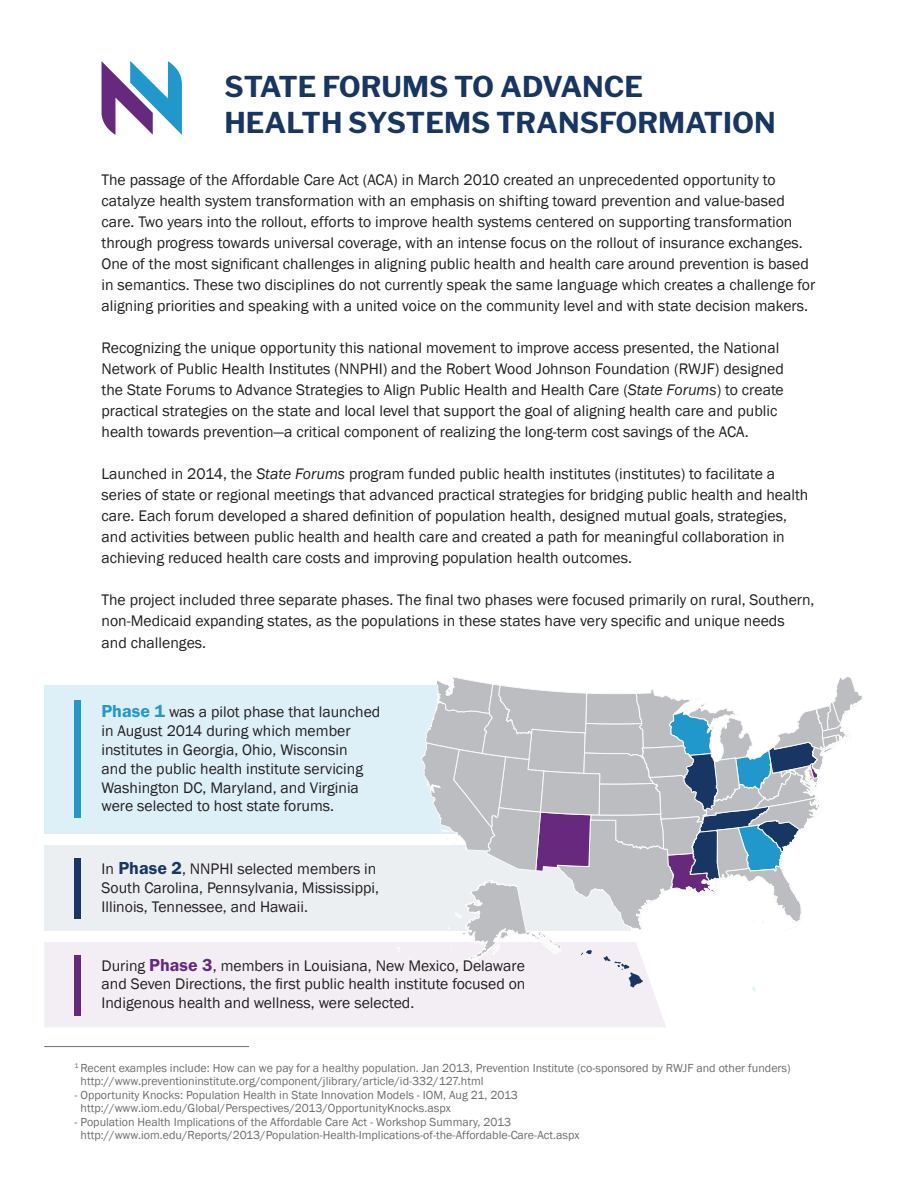
<style>
.page{position:relative;width:918px;height:1188px;background:#fff}
.page>*{position:absolute;margin:0;border:0;box-sizing:border-box;transform-origin:0 0}
.t1{font:700 28.5px "Libre Franklin";color:#183663}
.t2{font:15.75px/21px "Franklin Gothic";color:#231f20}
.t3{font:12px "Franklin Gothic";color:#6c6d70}
.s1{font-style:italic}
.s2{font-family:"Franklin Gothic URW Dem";font-size:18px;color:#2198cc}
.s3{font-family:"Franklin Gothic URW Dem";font-size:18px;color:#183663}
.s4{font-family:"Franklin Gothic URW Dem";font-size:18px;color:#67297e}
</style>
<div class="page">
<div style="left:44px;top:685px;width:428px;height:149px;background:#ddeff7"></div>
<div style="left:44px;top:846px;width:586px;height:85px;background:#eceff2"></div>
<div style="left:44px;top:942px;width:622px;height:85px;background:#f3eef4"></div>
<svg style="left:397px;top:677px;width:465px;height:314px"></svg>
<div style="left:75px;top:700px;width:6px;height:118px;background:#2198cc"></div>
<div style="left:75px;top:859px;width:6px;height:60px;background:#183663"></div>
<div style="left:75px;top:955px;width:6px;height:61px;background:#67297e"></div>
<svg style="left:102px;top:61px;width:80px;height:74px"></svg>
<hr style="left:44px;top:1046px;width:205px;height:1px;background:#6c6d70">
<p class="t1" style="left:224px;top:69px;width:420px">STATE FORUMS TO ADVANCE</p>
<p class="t1" style="left:224px;top:105px;width:553px">HEALTH SYSTEMS TRANSFORMATION</p>
<p class="t2" style="left:102px;top:170px;width:715px">The passage of the Affordable Care Act (ACA) in March 2010 created an unprecedented opportunity to catalyze health system transformation with an emphasis on shifting toward prevention and value-based care. Two years into the rollout, efforts to improve health systems centered on supporting transformation through progress towards universal coverage, with an intense focus on the rollout of insurance exchanges.<br>One of the most significant challenges in aligning public health and health care around prevention is based in semantics. These two disciplines do not currently speak the same language which creates a challenge for aligning priorities and speaking with a united voice on the community level and with state decision makers.</p>
<p class="t2" style="left:102px;top:338px;width:679px">Recognizing the unique opportunity this national movement to improve access presented, the National</p>
<p class="t2" style="left:102px;top:359px;width:684px">Network of Public Health Institutes (NNPHI) and the Robert Wood Johnson Foundation (RWJF) designed</p>
<p class="t2" style="left:102px;top:380px;width:684px">the State Forums to Advance Strategies to Align Public Health and Health Care (<span class="s1">State Forums</span>) to create practical strategies on the state and local level that support the goal of aligning health care and public health towards prevention—a critical component of realizing the long-term cost savings of the ACA.</p>
<p class="t2" style="left:102px;top:464px;width:708px">Launched in 2014, the <span class="s1">State Forums</span> program funded public health institutes (institutes) to facilitate a series of state or regional meetings that advanced practical strategies for bridging public health and health care. Each forum developed a shared definition of population health, designed mutual goals, strategies,</p>
<p class="t2" style="left:102px;top:527px;width:685px">and activities between public health and health care and created a path for meaningful collaboration in achieving reduced health care costs and improving population health outcomes.</p>
<p class="t2" style="left:102px;top:590px;width:715px">The project included three separate phases. The final two phases were focused primarily on rural, Southern, non-Medicaid expanding states, as the populations in these states have very specific and unique needs<br>and challenges.</p>
<p class="t2" style="left:102px;top:702px;width:280px"><span class="s2">Phase 1</span> was a pilot phase that launched</p>
<p class="t2" style="left:102px;top:720px;width:251px">in August 2014 during which member</p>
<p class="t2" style="left:102px;top:739px;width:248px">institutes in Georgia, Ohio, Wisconsin</p>
<p class="t2" style="left:102px;top:758px;width:263px">and the public health institute servicing</p>
<p class="t2" style="left:102px;top:777px;width:259px">Washington DC, Maryland, and Virginia</p>
<p class="t2" style="left:102px;top:796px;width:234px">were selected to host state forums.</p>
<p class="t2" style="left:102px;top:860px;width:279px;line-height:18.9px">In <span class="s3">Phase 2</span>, NNPHI selected members in<br>South Carolina, Pennsylvania, Mississippi,<br>Illinois, Tennessee, and Hawaii.</p>
<p class="t2" style="left:102px;top:956px;width:425px;line-height:18.9px;text-align:justify">During <span class="s4">Phase 3</span>, members in Louisiana, New Mexico, Delaware and Seven Directions, the first public health institute focused on Indigenous health and wellness, were selected.</p>
<p class="t3" style="left:75px;top:1060px;width:718px"><sup>1</sup> Recent examples include: How can we pay for a healthy population. Jan 2013, Prevention Institute (co-sponsored by RWJF and other funders)</p>
<p class="t3" style="left:81px;top:1074px;width:405px">http://www.preventioninstitute.org/component/jlibrary/article/id-332/127.html</p>
<p class="t3" style="left:75px;top:1087px;width:445px">- Opportunity Knocks: Population Health in State Innovation Models - IOM, Aug 21, 2013</p>
<p class="t3" style="left:81px;top:1101px;width:372px">http://www.iom.edu/Global/Perspectives/2013/OpportunityKnocks.aspx</p>
<p class="t3" style="left:75px;top:1114px;width:438px">- Population Health Implications of the Affordable Care Act - Workshop Summary, 2013</p>
<p class="t3" style="left:81px;top:1128px;width:500px">http://www.iom.edu/Reports/2013/Population-Health-Implications-of-the-Affordable-Care-Act.aspx</p>
</div>
